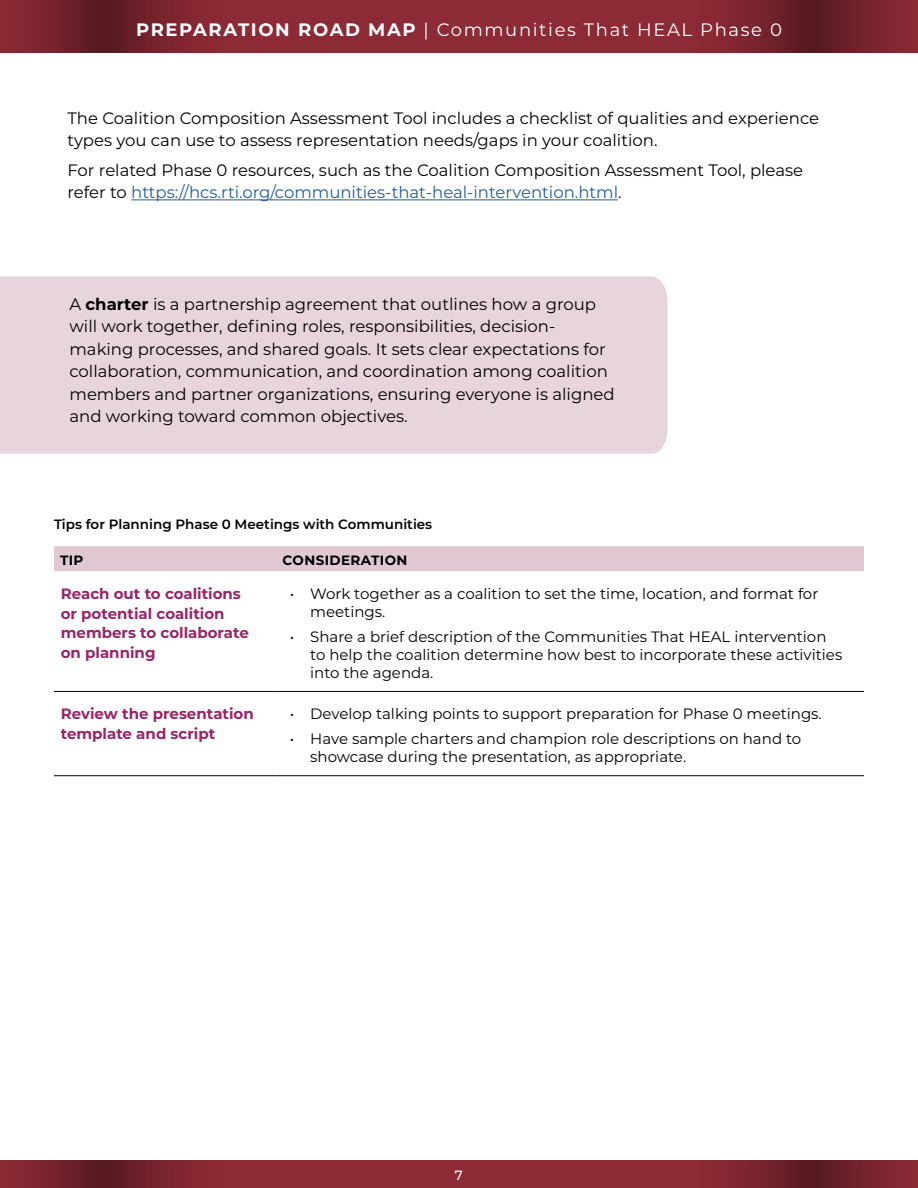
<style>
.page{position:relative;width:918px;height:1188px;background:#fff}
.page>*{position:absolute;margin:0;border:0;box-sizing:border-box;transform-origin:0 0}
.t1{font:18px "Montserrat";letter-spacing:.09em;color:#fff}
.Body_1-col{font:16.5px/22.5px "Montserrat";color:#000}
.t2{font:15px/18px "Montserrat";color:#000}
.Tip_Header{font:700 15px/19.5px "Montserrat";color:#992469}
.Tip_H1{font:600 13.5px "Montserrat";color:#000}
.t3{font:700 13.5px "Montserrat";letter-spacing:.03em;color:#000}
.t4{font:500 13.5px "Montserrat";color:#fff}
.s1{font-weight:700}
.s2{color:#215e9e}
</style>
<div class="page">
<div style="left:0;top:0;width:918px;height:53px;background:#8c2a35"></div>
<svg style="left:28px;top:0;width:155px;height:53px"></svg>
<svg style="left:736px;top:0;width:155px;height:53px"></svg>
<div style="left:0;top:1160px;width:918px;height:28px;background:#8c2a35"></div>
<svg style="left:27px;top:1160px;width:156px;height:28px"></svg>
<svg style="left:735px;top:1160px;width:156px;height:28px"></svg>
<div style="left:54px;top:546px;width:810px;height:25px;background:#e0c9d3"></div>
<hr style="left:54px;top:691px;width:222px;height:1px;background:#000">
<hr style="left:276px;top:691px;width:588px;height:1px;background:#000">
<hr style="left:54px;top:775px;width:222px;height:1px;background:#000">
<hr style="left:276px;top:775px;width:588px;height:1px;background:#000">
<hr style="left:131px;top:199px;width:487px;height:1px;background:#215e9e">
<div style="left:0;top:276px;width:667px;height:178px;background:#e7d4dc"></div>
<p class="t1" style="left:136px;top:17px;width:647px"><span class="s1">PREPARATION ROAD MAP</span> | Communities That HEAL Phase 0</p>
<p class="Body_1-col" style="left:68px;top:106px;width:753px">The Coalition Composition Assessment Tool includes a checklist of qualities and experience types you can use to assess representation needs/gaps in your coalition.</p>
<p class="Body_1-col" style="left:68px;top:158px;width:737px">For related Phase 0 resources, such as the Coalition Composition Assessment Tool, please refer to <span class="s2">https://hcs.rti.org/communities-that-heal-intervention.html</span>.</p>
<p class="Body_1-col" style="left:69px;top:292px;width:547px">A <span class="s1">charter</span> is a partnership agreement that outlines how a group will work together, defining roles, responsibilities, decision&shy;making processes, and shared goals. It sets clear expectations for collaboration, communication, and coordination among coalition members and partner organizations, ensuring everyone is aligned and working toward common objectives.</p>
<p class="Tip_H1" style="left:54px;top:515px;width:380px">Tips for Planning Phase 0 Meetings with Communities</p>
<p class="t3" style="left:60px;top:551px;width:25px">TIP</p>
<p class="t3" style="left:282px;top:551px;width:126px">CONSIDERATION</p>
<p class="Tip_Header" style="left:61px;top:583px;width:190px">Reach out to coalitions or potential coalition members to collaborate on planning</p>
<p class="t2" style="left:310px;top:584px;width:510px;text-indent:-20px">• Work together as a coalition to set the time, location, and format for meetings.</p>
<p class="t2" style="left:310px;top:627px;width:534px;text-indent:-20px">• Share a brief description of the Communities That HEAL intervention to help the coalition determine how best to incorporate these activities into the agenda.</p>
<p class="Tip_Header" style="left:61px;top:704px;width:195px">Review the presentation template and script</p>
<p class="t2" style="left:290px;top:705px;width:533px">• Develop talking points to support preparation for Phase 0 meetings.</p>
<p class="t2" style="left:310px;top:729px;width:493px;text-indent:-20px">• Have sample charters and champion role descriptions on hand to showcase during the presentation, as appropriate.</p>
<p class="t4" style="left:455px;top:1165px;width:10px">7</p>
</div>
